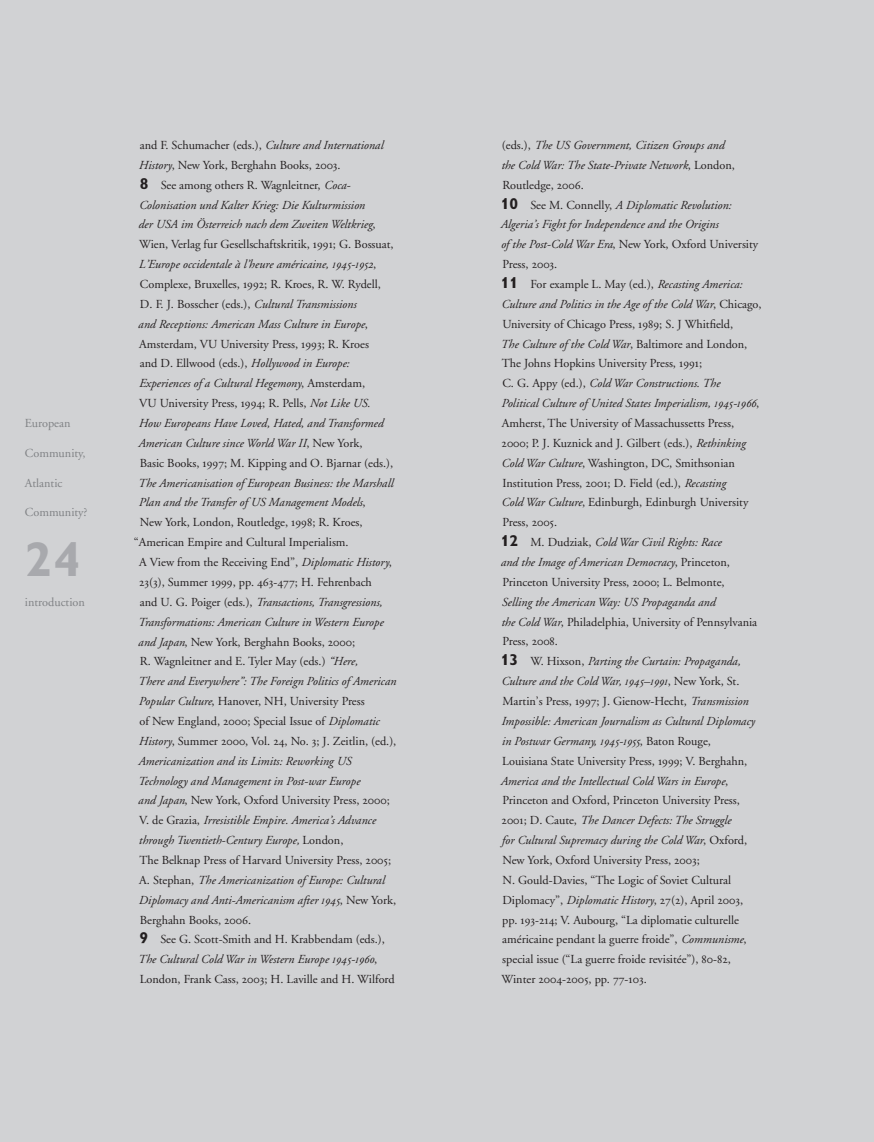
<style>
.page{position:relative;width:874px;height:1142px;background:#fff}
.page>*{position:absolute;margin:0;border:0;box-sizing:border-box;transform-origin:0 0}
.t1{font:700 49px "Gill Alt One";color:#a8a9ad}
.t2{font:12.25px/19.8px "B Garamond";color:#231f20}
.t3{font:italic 12.25px/19.8px "B Garamond";color:#231f20}
.t4{font:12.25px "B Garamond";color:#808285}
.s1{font-style:normal}
.s2{font-family:"Gill Alt One";font-weight:700;font-style:normal;font-size:15.75px}
.s3{font-style:italic}
.s4{font-family:"Gill Alt One";font-weight:700;font-size:15.75px}
</style>
<div class="page">
<div style="left:0;top:0;width:873px;height:1141px;background:#d1d2d4"></div>
<hr style="left:873px;top:0;width:1px;height:1141px;background:#d1d2d4">
<p class="t4" style="left:25px;top:416px;width:47px">European</p>
<p class="t4" style="left:25px;top:446px;width:62px">Community,</p>
<p class="t4" style="left:25px;top:476px;width:39px">Atlantic</p>
<p class="t4" style="left:25px;top:506px;width:64px">Community?</p>
<h1 class="t1" style="left:25px;top:530px;width:57px">24</h1>
<p class="t4" style="left:25px;top:595px;width:61px">introduction</p>
<p class="t3" style="left:138px;top:136px;width:257px"><span class="s1">and F. Schumacher (eds.),</span> Culture and International History<span class="s1">, New York, Berghahn Books, 2003.<br></span><span class="s2">8</span> <span class="s1">See among others R. Wagnleitner,</span> Coca-Colonisation und Kalter Krieg: Die Kulturmission<br>der USA im Österreich nach dem Zweiten Weltkrieg<span class="s1">, Wien, Verlag fur Gesellschaftskritik, 1991; G. Bossuat, </span>L’Europe occidentale à l’heure américaine, 1945-1952<span class="s1">, Complexe, Bruxelles, 1992; R. Kroes, R. W. Rydell, D. F. J. Bosscher (eds.),</span> Cultural Transmissions<br>and Receptions: American Mass Culture in Europe<span class="s1">, Amsterdam, VU University Press, 1993; R. Kroes<br>and D. Ellwood (eds.),</span> Hollywood in Europe:<br>Experiences of a Cultural Hegemony<span class="s1">, Amsterdam,<br>VU University Press, 1994; R. Pells,</span> Not Like US.<br>How Europeans Have Loved, Hated, and Transformed American Culture since World War II<span class="s1">, New York,<br>Basic Books, 1997; M. Kipping and O. Bjarnar (eds.),</span></p>
<p class="t3" style="left:138px;top:473px;width:256px">The Americanisation of European Business: the Marshall</p>
<p class="t3" style="left:138px;top:493px;width:228px">Plan and the Transfer of US Management Models<span class="s1">,</span></p>
<p class="t2" style="left:140px;top:512px;width:224px">New York, London, Routledge, 1998; R. Kroes,</p>
<p class="t2" style="left:134px;top:532px;width:216px">“American Empire and Cultural Imperialism.</p>
<p class="t2" style="left:139px;top:552px;width:254px">A View from the Receiving End”, <span class="s3">Diplomatic History</span>,</p>
<p class="t2" style="left:139px;top:572px;width:234px">23(3), Summer 1999, pp. 463-477; H. Fehrenbach</p>
<p class="t3" style="left:140px;top:592px;width:244px"><span class="s1">and U. G. Poiger (eds.),</span> Transactions, Transgressions,</p>
<p class="t3" style="left:138px;top:612px;width:247px">Transformations: American Culture in Western Europe</p>
<p class="t2" style="left:138px;top:632px;width:219px"><span class="s3">and Japan</span>, New York, Berghahn Books, 2000;</p>
<p class="t2" style="left:140px;top:651px;width:219px">R. Wagnleitner and E. Tyler May (eds.) <span class="s3">“Here,</span></p>
<p class="t3" style="left:138px;top:671px;width:259px">There and Everywhere”: The Foreign Politics of American</p>
<p class="t2" style="left:138px;top:691px;width:227px"><span class="s3">Popular Culture</span>, Hanover, NH, University Press</p>
<p class="t2" style="left:139px;top:711px;width:241px">of New England, 2000; Special Issue of <span class="s3">Diplomatic</span></p>
<p class="t2" style="left:138px;top:731px;width:259px"><span class="s3">History</span>, Summer 2000, Vol. 24, No. 3; J. Zeitlin, (ed.),</p>
<p class="t3" style="left:138px;top:751px;width:214px">Americanization and its Limits: Reworking US</p>
<p class="t3" style="left:138px;top:771px;width:223px">Technology and Management in Post-war Europe</p>
<p class="t2" style="left:138px;top:790px;width:253px"><span class="s3">and Japan</span>, New York, Oxford University Press, 2000;</p>
<p class="t3" style="left:139px;top:810px;width:238px"><span class="s1">V. de Grazia,</span> Irresistible Empire. America’s Advance</p>
<p class="t3" style="left:138px;top:830px;width:206px">through Twentieth-Century Europe, <span class="s1">London,</span></p>
<p class="t2" style="left:139px;top:850px;width:253px">The Belknap Press of Harvard University Press, 2005;</p>
<p class="t3" style="left:139px;top:870px;width:246px"><span class="s1">A. Stephan,</span> The Americanization of Europe: Cultural</p>
<p class="t3" style="left:138px;top:890px;width:259px">Diplomacy and Anti-Americanism after 1945<span class="s1">, New York,</span></p>
<p class="t2" style="left:140px;top:909px;width:113px">Berghahn Books, 2006.</p>
<p class="t2" style="left:139px;top:929px;width:247px"><span class="s4">9</span> See G. Scott-Smith and H. Krabbendam (eds.),</p>
<p class="t3" style="left:138px;top:949px;width:240px">The Cultural Cold War in Western Europe 1945-1960<span class="s1">,</span></p>
<p class="t2" style="left:140px;top:969px;width:256px">London, Frank Cass, 2003; H. Laville and H. Wilford</p>
<p class="t2" style="left:500px;top:135px;width:263px">(eds.), <span class="s3">The US Government, Citizen Groups and<br>the Cold War: The State-Private Network</span>, London, Routledge, 2006.<br><span class="s4">10</span> See M. Connelly, <span class="s3">A Diplomatic Revolution:<br>Algeria’s Fight for Independence and the Origins<br>of the Post-Cold War Era</span>, New York, Oxford University Press, 2003.<br><span class="s4">11</span> For example L. May (ed.), <span class="s3">Recasting America:<br>Culture and Politics in the Age of the Cold War</span>, Chicago, University of Chicago Press, 1989; S. J Whitfield,<br><span class="s3">The Culture of the Cold War</span>, Baltimore and London, The Johns Hopkins University Press, 1991;<br>C. G. Appy (ed.), <span class="s3">Cold War Constructions. The<br>Political Culture of United States Imperialism, 1945-1966</span>, Amherst, The University of Massachussetts Press, 2000; P. J. Kuznick and J. Gilbert (eds.), <span class="s3">Rethinking Cold War Culture</span>, Washington, DC, Smithsonian Institution Press, 2001; D. Field (ed.), <span class="s3">Recasting<br>Cold War Culture</span>, Edinburgh, Edinburgh University Press, 2005.<br><span class="s4">12</span> M. Dudziak, <span class="s3">Cold War Civil Rights: Race<br>and the Image of American Democracy</span>, Princeton, Princeton University Press, 2000; L. Belmonte,</p>
<p class="t2" style="left:500px;top:592px;width:258px"><span class="s3">Selling the American Way: US Propaganda and<br>the Cold War</span>, Philadelphia, University of Pennsylvania Press, 2008.<br><span class="s4">13</span> W. Hixson, <span class="s3">Parting the Curtain: Propaganda, Culture and the Cold War, 1945–1991</span>, New York, St.<br>Martin’s Press, 1997; J. Gienow-Hecht, <span class="s3">Transmission Impossible: American Journalism as Cultural Diplomacy in Postwar Germany, 1945-1955</span>, Baton Rouge, Louisiana State University Press, 1999; V. Berghahn, <span class="s3">America and the Intellectual Cold Wars in Europe</span>, Princeton and Oxford, Princeton University Press, 2001; D. Caute, <span class="s3">The Dancer Defects: The Struggle<br>for Cultural Supremacy during the Cold War</span>, Oxford, New York, Oxford University Press, 2003;<br>N. Gould-Davies, “The Logic of Soviet Cultural Diplomacy”, <span class="s3">Diplomatic History</span>, 27(2), April 2003, pp. 193-214; V. Aubourg, “La diplomatie culturelle américaine pendant la guerre froide”, <span class="s3">Communisme</span>, special issue (“La guerre froide revisitée”), 80-82, Winter 2004-2005, pp. 77-103.</p>
</div>
